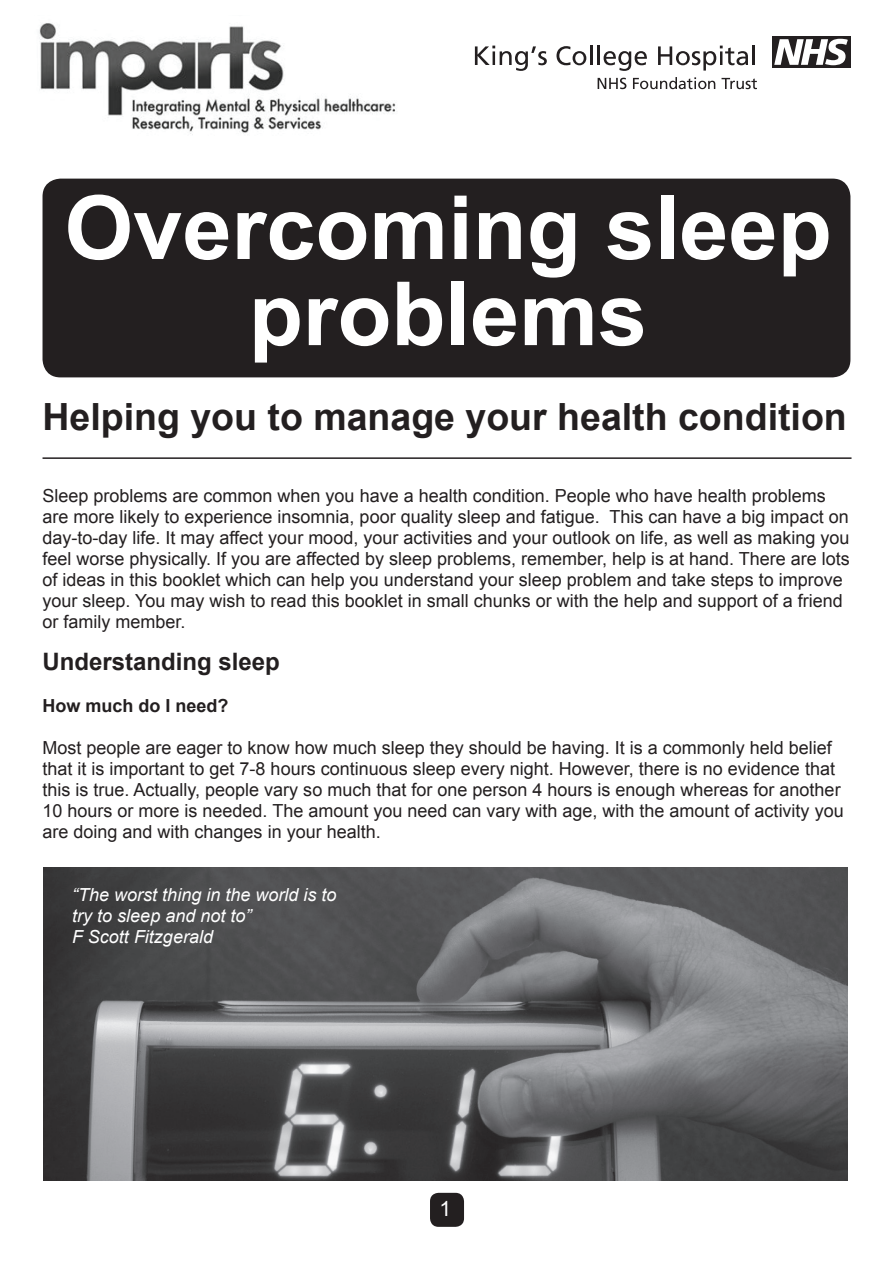
<style>
.page{position:relative;width:893px;height:1263px;background:#fff}
.page>*{position:absolute;margin:0;border:0;box-sizing:border-box;transform-origin:0 0}
.t1{font:700 88.5px/86.1px "Arial";color:#fff;text-align:center}
.t2{font:700 37.5px "Arial";color:#231f20}
.t3{font:700 24px "Arial";color:#231f20}
.t4{font:21px "Arial";color:#fff}
.t5{font:18px/21px "Arial";color:#231f20}
.t6{font:italic 18px/21px "Arial";color:#fff}
.t7{font:700 18px "Arial";color:#231f20}
</style>
<div class="page">
<img style="left:44px;top:867px;width:803px;height:313px">
<svg style="left:475px;top:46px;width:72px;height:25px"></svg>
<svg style="left:556px;top:46px;width:30px;height:19px"></svg>
<hr style="left:590px;top:45px;width:2px;height:20px;background:#231f20">
<hr style="left:597px;top:45px;width:3px;height:20px;background:#231f20">
<svg style="left:604px;top:51px;width:43px;height:20px"></svg>
<svg style="left:658px;top:46px;width:90px;height:25px"></svg>
<hr style="left:752px;top:45px;width:3px;height:20px;background:#231f20">
<div style="left:772px;top:36px;width:79px;height:32px;background:#231f20"></div>
<svg style="left:774px;top:39px;width:74px;height:26px"></svg>
<svg style="left:598px;top:78px;width:28px;height:11px"></svg>
<svg style="left:633px;top:77px;width:82px;height:12px"></svg>
<svg style="left:721px;top:78px;width:36px;height:11px"></svg>
<img style="left:39px;top:23px;width:357px;height:112px">
<div style="left:43px;top:179px;width:807px;height:198px;background:#231f20;border-radius:18px"></div>
<div style="left:430px;top:1193px;width:34px;height:34px;background:#231f20;border-radius:9px"></div>
<hr style="left:43px;top:457px;width:808px;height:2px;background:#231f20">
<h1 class="t1" style="left:64px;top:188px;width:769px">Overcoming sleep problems</h1>
<h2 class="t2" style="left:43px;top:392px;width:806px">Helping you to manage your health condition</h2>
<p class="t5" style="left:43px;top:485px;width:809px">Sleep problems are common when you have a health condition. People who have health problems are more likely to experience insomnia, poor quality sleep and fatigue. This can have a big impact on day-to-day life. It may affect your mood, your activities and your outlook on life, as well as making you feel worse physically. If you are affected by sleep problems, remember, help is at hand. There are lots of ideas in this booklet which can help you understand your sleep problem and take steps to improve your sleep. You may wish to read this booklet in small chunks or with the help and support of a friend or family member.</p>
<h3 class="t3" style="left:43px;top:645px;width:239px">Understanding sleep</h3>
<p class="t7" style="left:43px;top:693px;width:188px">How much do I need?</p>
<p class="t5" style="left:43px;top:737px;width:803px">Most people are eager to know how much sleep they should be having. It is a commonly held belief that it is important to get 7-8 hours continuous sleep every night. However, there is no evidence that this is true. Actually, people vary so much that for one person 4 hours is enough whereas for another 10 hours or more is needed. The amount you need can vary with age, with the amount of activity you are doing and with changes in your health.</p>
<p class="t6" style="left:72px;top:884px;width:266px">“The worst thing in the world is to try to sleep and not to”<br>F Scott Fitzgerald</p>
<p class="t4" style="left:440px;top:1195px;width:13px">1</p>
</div>
